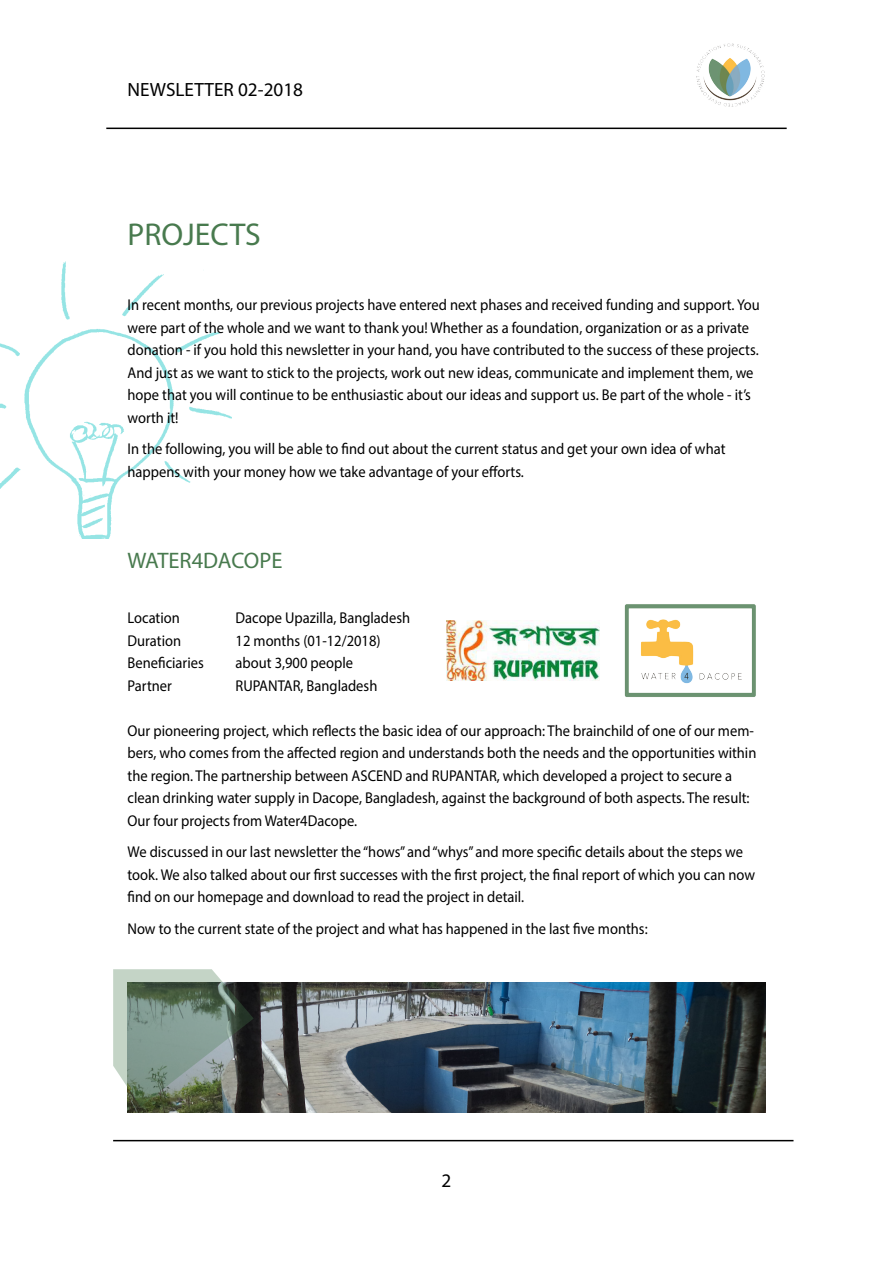
<style>
.page{position:relative;width:893px;height:1263px;background:#fff}
.page>*{position:absolute;margin:0;border:0;box-sizing:border-box;transform-origin:0 0}
.t1{font:31.65px "Myriad Pro";color:#487a4e}
.t2{font:22.5px "Myriad Pro";color:#487a4e}
.t3{font:19.2px "Myriad Pro";color:#000}
.t4{font:15.6px/22.5px "Myriad Pro";color:#000;scale:.93 1}
</style>
<div class="page">
<hr style="left:113px;top:1140px;width:680px;height:1px;background:#000">
<img style="left:696px;top:43px;width:69px;height:64px">
<hr style="left:106px;top:128px;width:681px;height:1px;background:#000">
<img style="left:0;top:261px;width:232px;height:278px">
<img style="left:624px;top:604px;width:132px;height:93px">
<img style="left:446px;top:621px;width:154px;height:59px">
<img style="left:128px;top:982px;width:637px;height:130px">
<svg style="left:113px;top:969px;width:141px;height:138px;background:#7a8a7f"></svg>
<p class="t3" style="left:128px;top:78px;width:177px">NEWSLETTER 02-2018</p>
<h1 class="t1" style="left:128px;top:215px;width:135px">PROJECTS</h1>
<p class="t4" style="left:128px;top:293px;width:681px">In recent months, our previous projects have entered next phases and received funding and support. You were part of the whole and we want to thank you! Whether as a foundation, organization or as a private donation - if you hold this newsletter in your hand, you have contributed to the success of these projects.<br>And just as we want to stick to the projects, work out new ideas, communicate and implement them, we hope that you will continue to be enthusiastic about our ideas and support us. Be part of the whole - it’s worth it!</p>
<p class="t4" style="left:128px;top:437px;width:644px">In the following, you will be able to find out about the current status and get your own idea of what happens with your money how we take advantage of your efforts.</p>
<h2 class="t2" style="left:128px;top:547px;width:156px">WATER4DACOPE</h2>
<p class="t4" style="left:128px;top:606px;width:58px">Location</p>
<p class="t4" style="left:236px;top:606px;width:189px">Dacope Upazilla, Bangladesh</p>
<p class="t4" style="left:128px;top:629px;width:59px">Duration</p>
<p class="t4" style="left:236px;top:629px;width:157px">12 months (01-12/2018)</p>
<p class="t4" style="left:128px;top:651px;width:83px">Beneficiaries</p>
<p class="t4" style="left:236px;top:651px;width:128px">about 3,900 people</p>
<p class="t4" style="left:128px;top:674px;width:49px">Partner</p>
<p class="t4" style="left:236px;top:674px;width:154px">RUPANTAR, Bangladesh</p>
<p class="t4" style="left:128px;top:719px;width:678px">Our pioneering project, which reflects the basic idea of our approach: The brainchild of one of our mem&shy;bers, who comes from the affected region and understands both the needs and the opportunities within the region. The partnership between ASCEND and RUPANTAR, which developed a project to secure a clean drinking water supply in Dacope, Bangladesh, against the background of both aspects. The result:<br>Our four projects from Water4Dacope.</p>
<p class="t4" style="left:128px;top:840px;width:676px">We discussed in our last newsletter the “hows” and “whys” and more specific details about the steps we took. We also talked about our first successes with the first project, the final report of which you can now find on our homepage and download to read the project in detail.</p>
<p class="t4" style="left:128px;top:917px;width:561px">Now to the current state of the project and what has happened in the last five months:</p>
<p class="t3" style="left:442px;top:1169px;width:11px">2</p>
</div>
